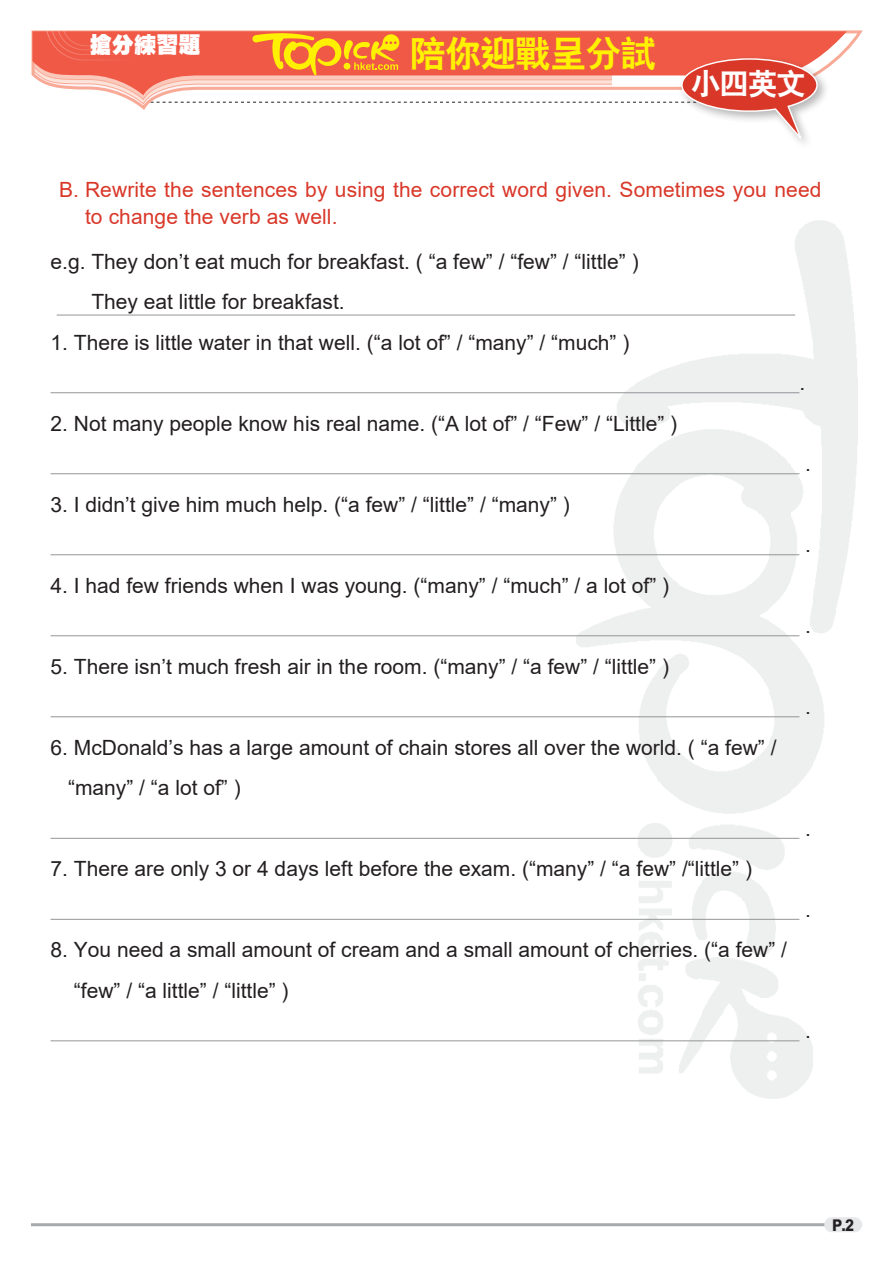
<style>
.page{position:relative;width:893px;height:1263px;background:#fff}
.page>*{position:absolute;margin:0;border:0;box-sizing:border-box;transform-origin:0 0}
.小題eq{font:36px "C Hei 2 Xbold HKSCS";letter-spacing:-.025em;color:#fff101}
.內文{font:30px "C Hei 2 Xbold HKSCS";color:#fff}
.小題{font:22.2px "C Hei Ultra Bold HKSCS";color:#fff}
.英文內容{font:21px "Arial";color:#231f20}
.英文問題{font:21px/27px "Arial";letter-spacing:.005em;color:#d93829}
.t1{font:16.2px "M Hei Xbold HKSCS";color:#231f20;scale:.9 1}
</style>
<div class="page">
<svg style="left:818px;top:31px;width:29px;height:36px"></svg>
<div style="left:678px;top:54px;width:151px;height:96px;background:#231f20;opacity:.32"></div>
<svg style="left:31px;top:30px;width:787px;height:116px"></svg>
<hr style="left:31px;top:1223px;width:831px;height:3px;background:#a8a9ad">
<div style="left:824px;top:1217px;width:38px;height:15px;background:#e6e7e9;border-radius:7px"></div>
<hr style="left:51px;top:392px;width:748px;height:1px;background:#939598">
<hr style="left:51px;top:473px;width:748px;height:1px;background:#939598">
<hr style="left:51px;top:554px;width:748px;height:1px;background:#939598">
<hr style="left:51px;top:635px;width:748px;height:1px;background:#939598">
<hr style="left:51px;top:716px;width:748px;height:1px;background:#939598">
<hr style="left:51px;top:838px;width:748px;height:1px;background:#939598">
<hr style="left:51px;top:919px;width:748px;height:1px;background:#939598">
<hr style="left:51px;top:1040px;width:748px;height:1px;background:#939598">
<hr style="left:57px;top:315px;width:738px;height:1px;background:#939598">
<p class="小題" style="left:90px;top:30px;width:113px">搶分練習題</p>
<p class="小題eq" style="left:410px;top:30px;width:248px">陪你迎戰呈分試</p>
<p class="內文" style="left:691px;top:64px;width:117px">小四英文</p>
<p class="英文問題" style="left:85px;top:176px;width:738px;text-indent:-26px">B. Rewrite the sentences by using the correct word given. Sometimes you need to change the verb as well.</p>
<p class="英文內容" style="left:51px;top:247px;width:590px">e.g. They don’t eat much for breakfast. ( “a few” / “few” / “little” )</p>
<p class="英文內容" style="left:91px;top:287px;width:255px">They eat little for breakfast.</p>
<p class="英文內容" style="left:51px;top:328px;width:580px">1. There is little water in that well. (“a lot of” / “many” / “much” )</p>
<p class="英文內容" style="left:799px;top:368px;width:7px">.</p>
<p class="英文內容" style="left:51px;top:409px;width:628px">2. Not many people know his real name. (“A lot of” / “Few” / “Little” )</p>
<p class="英文內容" style="left:805px;top:449px;width:7px">.</p>
<p class="英文內容" style="left:51px;top:490px;width:521px">3. I didn’t give him much help. (“a few” / “little” / “many” )</p>
<p class="英文內容" style="left:805px;top:530px;width:7px">.</p>
<p class="英文內容" style="left:51px;top:571px;width:620px">4. I had few friends when I was young. (“many” / “much” / a lot of” )</p>
<p class="英文內容" style="left:805px;top:611px;width:7px">.</p>
<p class="英文內容" style="left:51px;top:652px;width:620px">5. There isn’t much fresh air in the room. (“many” / “a few” / “little” )</p>
<p class="英文內容" style="left:805px;top:692px;width:7px">.</p>
<p class="英文內容" style="left:51px;top:733px;width:727px">6. McDonald’s has a large amount of chain stores all over the world. ( “a few” /</p>
<p class="英文內容" style="left:68px;top:773px;width:174px">“many” / “a lot of” )</p>
<p class="英文內容" style="left:805px;top:814px;width:7px">.</p>
<p class="英文內容" style="left:51px;top:854px;width:703px">7. There are only 3 or 4 days left before the exam. (“many” / “a few” /“little” )</p>
<p class="英文內容" style="left:805px;top:895px;width:7px">.</p>
<p class="英文內容" style="left:51px;top:935px;width:738px">8. You need a small amount of cream and a small amount of cherries. (“a few” /</p>
<p class="英文內容" style="left:74px;top:976px;width:216px">“few” / “a little” / “little” )</p>
<p class="英文內容" style="left:805px;top:1016px;width:7px">.</p>
<p class="t1" style="left:832px;top:1214px;width:26px">P.2</p>
</div>
